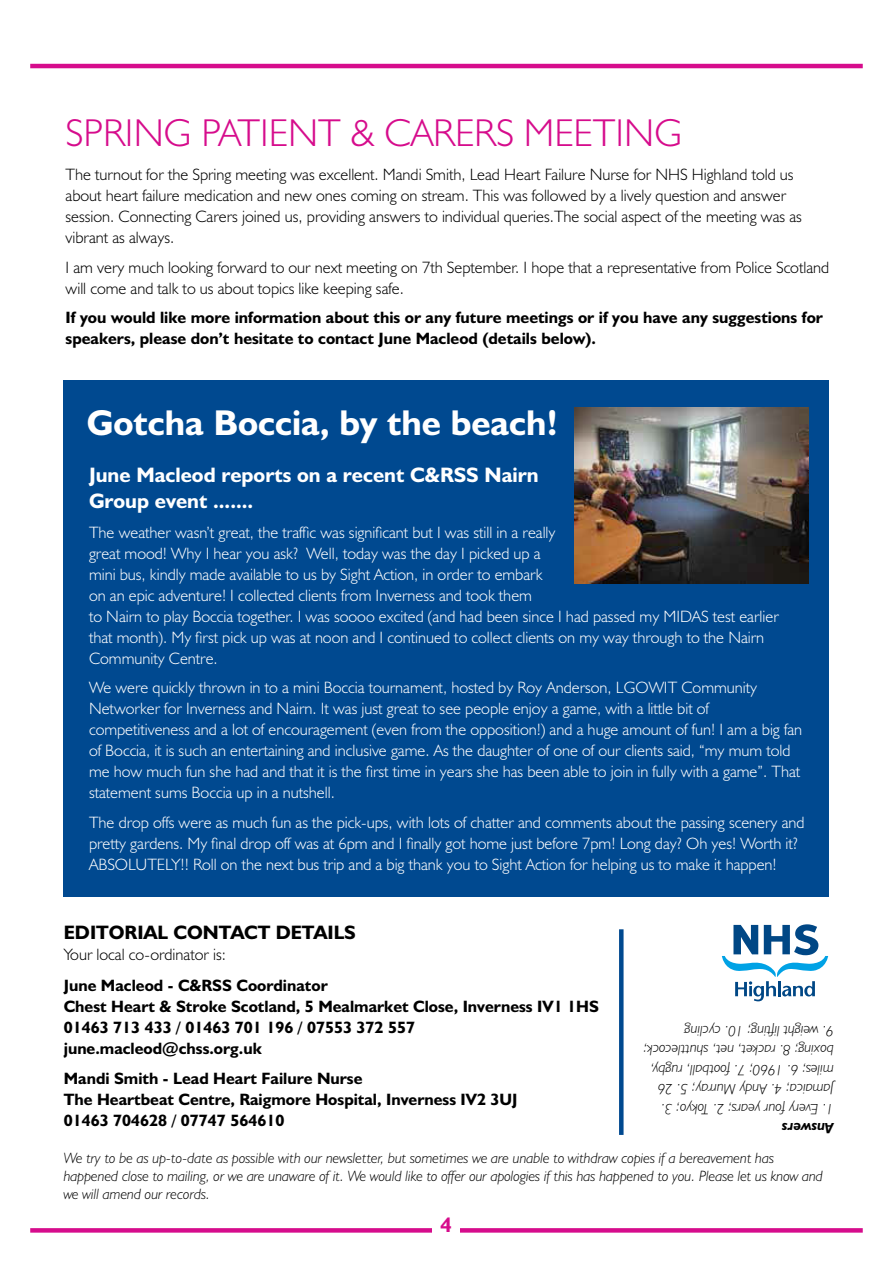
<style>
.page{position:relative;width:893px;height:1263px;background:#fff}
.page>*{position:absolute;margin:0;border:0;box-sizing:border-box;transform-origin:0 0}
.t1{font:300 39px "Humanist 521 BT";color:#d60c8c}
.t2{font:700 36px "Humanist 521 BT";color:#fff}
.t3{font:700 21px/25.5px "Humanist 521 BT";color:#fff}
.t4{font:700 21px "Humanist 521 BT";color:#d60c8c}
.t5{font:700 19.5px "Humanist 521 BT";color:#000}
.t6{font:300 16.5px/21px "Humanist 521 BT";color:#fff}
.t7{font:300 16.5px/21px "Humanist 521 BT";color:#000}
.t8{font:700 16.5px/21px "Humanist 521 BT";color:#000}
.t9{font:italic 300 15px/19.5px "Humanist 521 BT";color:#000}
.t10{font:italic 700 15px "Humanist 521 BT";color:#000}
</style>
<div class="page">
<svg style="left:30px;top:1228px;width:833px;height:4px;background:#d71490"></svg>
<hr style="left:30px;top:64px;width:833px;height:4px;background:#d60c8c">
<div style="left:432px;top:1216px;width:28px;height:47px;background:#fff"></div>
<div style="left:619px;top:929px;width:5px;height:206px;background:#004990"></div>
<div style="left:64px;top:381px;width:765px;height:516px;background:#004990"></div>
<svg style="left:722px;top:924px;width:106px;height:77px"></svg>
<img style="left:575px;top:408px;width:234px;height:175px">
<h1 class="t1" style="left:66px;top:109px;width:618px">SPRING PATIENT &amp; CARERS MEETING</h1>
<p class="t7" style="left:66px;top:164px;width:738px">The turnout for the Spring meeting was excellent. Mandi Smith, Lead Heart Failure Nurse for NHS Highland told us about heart failure medication and new ones coming on stream. This was followed by a lively question and answer session. Connecting Carers joined us, providing answers to individual queries.The social aspect of the meeting was as vibrant as always.</p>
<p class="t7" style="left:66px;top:256px;width:765px">I am very much looking forward to our next meeting on 7th September. I hope that a representative from Police Scotland will come and talk to us about topics like keeping safe.</p>
<p class="t8" style="left:66px;top:307px;width:759px">If you would like more information about this or any future meetings or if you have any suggestions for speakers, please don’t hesitate to contact June Macleod (details below).</p>
<h2 class="t2" style="left:87px;top:400px;width:473px">Gotcha Boccia, by the beach!</h2>
<p class="t3" style="left:89px;top:462px;width:451px">June Macleod reports on a recent C&amp;RSS Nairn<br>Group event .......</p>
<p class="t6" style="left:89px;top:521px;width:691px">The weather wasn’t great, the traffic was significant but I was still in a really<br>great mood! Why I hear you ask? Well, today was the day I picked up a<br>mini bus, kindly made available to us by Sight Action, in order to embark<br>on an epic adventure! I collected clients from Inverness and took them<br>to Nairn to play Boccia together. I was soooo excited (and had been since I had passed my MIDAS test earlier that month). My first pick up was at noon and I continued to collect clients on my way through to the Nairn Community Centre.</p>
<p class="t6" style="left:89px;top:677px;width:715px">We were quickly thrown in to a mini Boccia tournament, hosted by Roy Anderson, LGOWIT Community Networker for Inverness and Nairn. It was just great to see people enjoy a game, with a little bit of competitiveness and a lot of encouragement (even from the opposition!) and a huge amount of fun! I am a big fan of Boccia, it is such an entertaining and inclusive game. As the daughter of one of our clients said, “my mum told me how much fun she had and that it is the first time in years she has been able to join in fully with a game”. That statement sums Boccia up in a nutshell.</p>
<p class="t6" style="left:89px;top:811px;width:717px">The drop offs were as much fun as the pick-ups, with lots of chatter and comments about the passing scenery and pretty gardens. My final drop off was at 6pm and I finally got home just before 7pm! Long day? Oh yes! Worth it?<br>ABSOLUTELY!! Roll on the next bus trip and a big thank you to Sight Action for helping us to make it happen!</p>
<p class="t5" style="left:64px;top:920px;width:294px">EDITORIAL CONTACT DETAILS</p>
<p class="t7" style="left:64px;top:944px;width:164px">Your local co-ordinator is:</p>
<p class="t8" style="left:64px;top:975px;width:537px">June Macleod - C&amp;RSS Coordinator<br>Chest Heart &amp; Stroke Scotland, 5 Mealmarket Close, Inverness IV1 1HS 01463 713 433 / 01463 701 196 / 07553 372 557 june.macleod@chss.org.uk</p>
<p class="t8" style="left:64px;top:1067px;width:455px">Mandi Smith - Lead Heart Failure Nurse<br>The Heartbeat Centre, Raigmore Hospital, Inverness IV2 3UJ<br>01463 704628 / 07747 564610</p>
<p class="t9" style="left:833px;top:1041px;width:151px;rotate:-180deg">9. weight lifting; 10. cycling</p>
<p class="t9" style="left:833px;top:1119px;width:192px;rotate:-180deg">1. Every four years; 2. Tokyo; 3.<br>Jamaica; 4. Andy Murray; 5. 26 miles; 6. 1960; 7. football, rugby, boxing; 8. racket, net, shuttlecock;</p>
<p class="t10" style="left:833px;top:1138px;width:53px;rotate:-180deg">Answers</p>
<p class="t9" style="left:64px;top:1148px;width:761px;line-height:18px">We try to be as up-to-date as possible with our newsletter, but sometimes we are unable to withdraw copies if a bereavement has happened close to mailing, or we are unaware of it. We would like to offer our apologies if this has happened to you. Please let us know and we will amend our records.</p>
<p class="t4" style="left:440px;top:1212px;width:13px">4</p>
</div>
